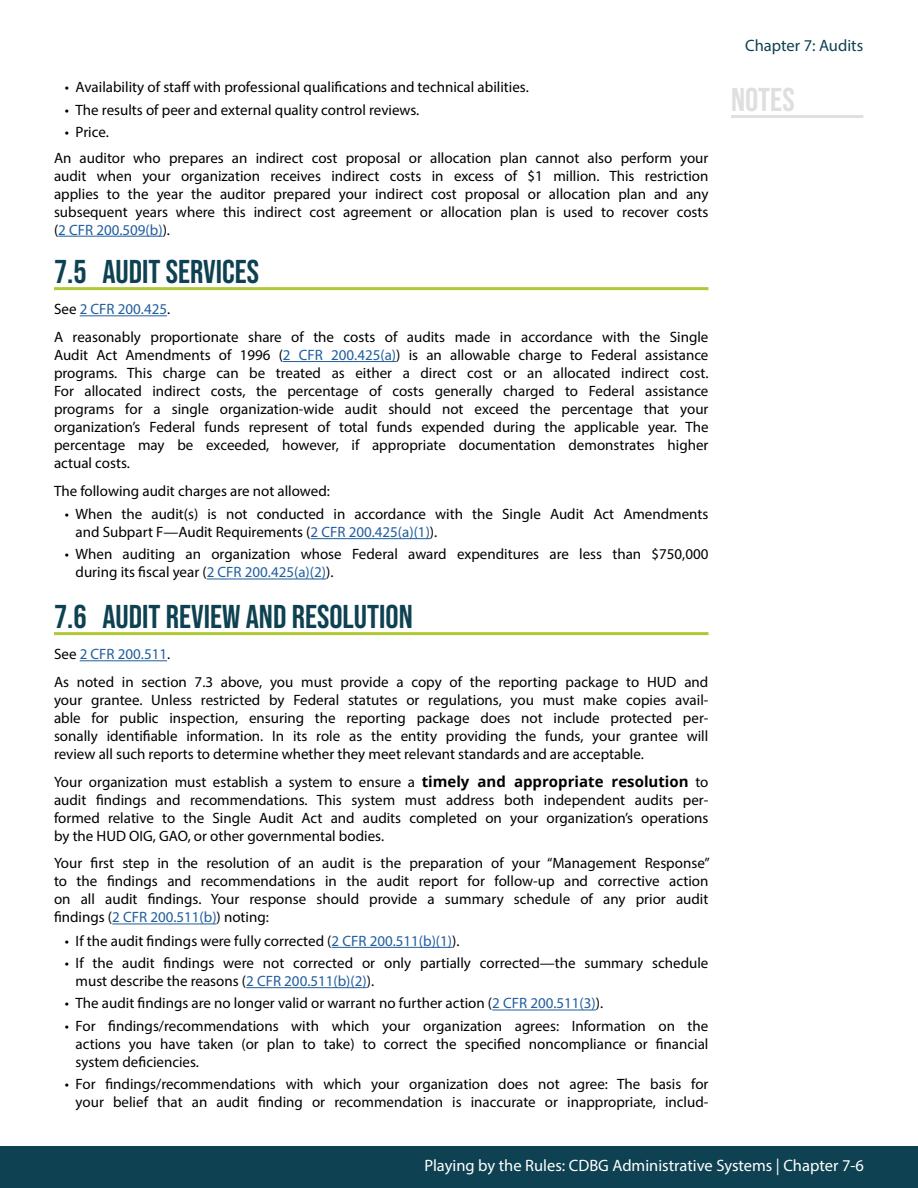
<style>
.page{position:relative;width:918px;height:1188px;background:#fff}
.page>*{position:absolute;margin:0;border:0;box-sizing:border-box;transform-origin:0 0}
.t1{font:33px "Bebas Neue";color:#0e4151}
.t2{font:33px "Bebas Neue";color:#e0dede}
.t3{font:16.5px "Myriad Pro";color:#fff}
.t4{font:16.5px "Myriad Pro";color:#0e4151}
.t5{font:15px/18px "Myriad Pro";color:#000;text-align:justify}
.t6{font:15px "Myriad Pro";color:#215e9e}
.s1{color:#215e9e}
.s2{color:#000}
.s3{font-family:"Open Sans";font-weight:700}
</style>
<div class="page">
<div style="left:0;top:1146px;width:918px;height:42px;background:#0e4151"></div>
<hr style="left:731px;top:115px;width:132px;height:3px;background:#e0dede">
<hr style="left:54px;top:632px;width:654px;height:3px;background:#b0c836">
<hr style="left:54px;top:287px;width:654px;height:3px;background:#b0c836">
<hr style="left:58px;top:236px;width:105px;height:1px;background:#215e9e">
<hr style="left:80px;top:315px;width:87px;height:1px;background:#215e9e">
<hr style="left:283px;top:361px;width:113px;height:1px;background:#215e9e">
<hr style="left:311px;top:538px;width:119px;height:1px;background:#215e9e">
<hr style="left:207px;top:579px;width:119px;height:1px;background:#215e9e">
<hr style="left:80px;top:660px;width:87px;height:1px;background:#215e9e">
<hr style="left:112px;top:924px;width:105px;height:1px;background:#215e9e">
<hr style="left:332px;top:947px;width:120px;height:1px;background:#215e9e">
<hr style="left:246px;top:987px;width:121px;height:1px;background:#215e9e">
<hr style="left:492px;top:1010px;width:104px;height:1px;background:#215e9e">
<p class="t5" style="left:65px;top:78px;width:465px">• Availability of staf with professional qualifcations and technical abilities.</p>
<p class="t5" style="left:65px;top:101px;width:356px">• The results of peer and external quality control reviews.</p>
<p class="t5" style="left:65px;top:123px;width:46px">• Price.</p>
<p class="t5" style="left:54px;top:148px;width:656px">An auditor who prepares an indirect cost proposal or allocation plan cannot also perform your audit when your organization receives indirect costs in excess of $1 million. This restriction applies to the year the auditor prepared your indirect cost proposal or allocation plan and any subsequent years where this indirect cost agreement or allocation plan is used to recover costs (<span class="s1">2 CFR 200.509(b)</span>).</p>
<h2 class="t1" style="left:54px;top:253px;width:207px">7.5 AUDIT SERVICES</h2>
<p class="t6" style="left:54px;top:300px;width:118px"><span class="s2">See</span> 2 CFR 200.425<span class="s2">.</span></p>
<p class="t5" style="left:54px;top:328px;width:656px">A reasonably proportionate share of the costs of audits made in accordance with the Single Audit Act Amendments of 1996 (<span class="s1">2 CFR 200.425(a)</span>) is an allowable charge to Federal assistance programs. This charge can be treated as either a direct cost or an allocated indirect cost.<br>For allocated indirect costs, the percentage of costs generally charged to Federal assistance programs for a single organization-wide audit should not exceed the percentage that your organization’s Federal funds represent of total funds expended during the applicable year. The percentage may be exceeded, however, if appropriate documentation demonstrates higher actual costs.</p>
<p class="t5" style="left:54px;top:482px;width:277px">The following audit charges are not allowed:</p>
<p class="t5" style="left:76px;top:505px;width:634px;text-indent:-11px">• When the audit(s) is not conducted in accordance with the Single Audit Act Amendments and Subpart F—Audit Requirements (<span class="s1">2 CFR 200.425(a)(1)</span>).</p>
<p class="t5" style="left:76px;top:545px;width:634px;text-indent:-11px">• When auditing an organization whose Federal award expenditures are less than $750,000 during its fscal year (<span class="s1">2 CFR 200.425(a)(2)</span>).</p>
<h2 class="t1" style="left:54px;top:598px;width:360px">7.6 AUDIT REVIEW AND RESOLUTION</h2>
<p class="t6" style="left:54px;top:645px;width:118px"><span class="s2">See</span> 2 CFR 200.511<span class="s2">.</span></p>
<p class="t5" style="left:54px;top:673px;width:656px">As noted in section 7.3 above, you must provide a copy of the reporting package to HUD and your grantee. Unless restricted by Federal statutes or regulations, you must make copies avail&shy;able for public inspection, ensuring the reporting package does not include protected per&shy;sonally identifable information. In its role as the entity providing the funds, your grantee will review all such reports to determine whether they meet relevant standards and are acceptable.</p>
<p class="t5" style="left:54px;top:772px;width:656px">Your organization must establish a system to ensure a <span class="s3">timely and appropriate resolution</span> to audit fndings and recommendations. This system must address both independent audits per&shy;formed relative to the Single Audit Act and audits completed on your organization’s operations by the HUD OIG, GAO, or other governmental bodies.</p>
<p class="t5" style="left:54px;top:854px;width:657px">Your frst step in the resolution of an audit is the preparation of your “Management Response” to the fndings and recommendations in the audit report for follow-up and corrective action on all audit fndings. Your response should provide a summary schedule of any prior audit fndings (<span class="s1">2 CFR 200.511(b)</span>) noting:</p>
<p class="t5" style="left:65px;top:932px;width:396px">• If the audit fndings were fully corrected (<span class="s1">2 CFR 200.511(b)(1)</span>).</p>
<p class="t5" style="left:76px;top:954px;width:634px;text-indent:-11px">• If the audit fndings were not corrected or only partially corrected—the summary schedule must describe the reasons (<span class="s1">2 CFR 200.511(b)(2)</span>).</p>
<p class="t5" style="left:65px;top:994px;width:540px">• The audit fndings are no longer valid or warrant no further action (<span class="s1">2 CFR 200.511(3)</span>).</p>
<p class="t5" style="left:76px;top:1017px;width:634px;text-indent:-11px">• For fndings/recommendations with which your organization agrees: Information on the actions you have taken (or plan to take) to correct the specifed noncompliance or fnancial system defciencies.</p>
<p class="t5" style="left:65px;top:1075px;width:645px;text-align:right">• For fndings/recommendations with which your organization does not agree: The basis for your belief that an audit fnding or recommendation is inaccurate or inappropriate, includ-</p>
<p class="t4" style="left:745px;top:35px;width:120px">Chapter 7: Audits</p>
<h1 class="t2" style="left:731px;top:81px;width:65px">NOTES</h1>
<p class="t3" style="left:424px;top:1155px;width:441px">Playing by the Rules: CDBG Administrative Systems | Chapter 7-6</p>
</div>
